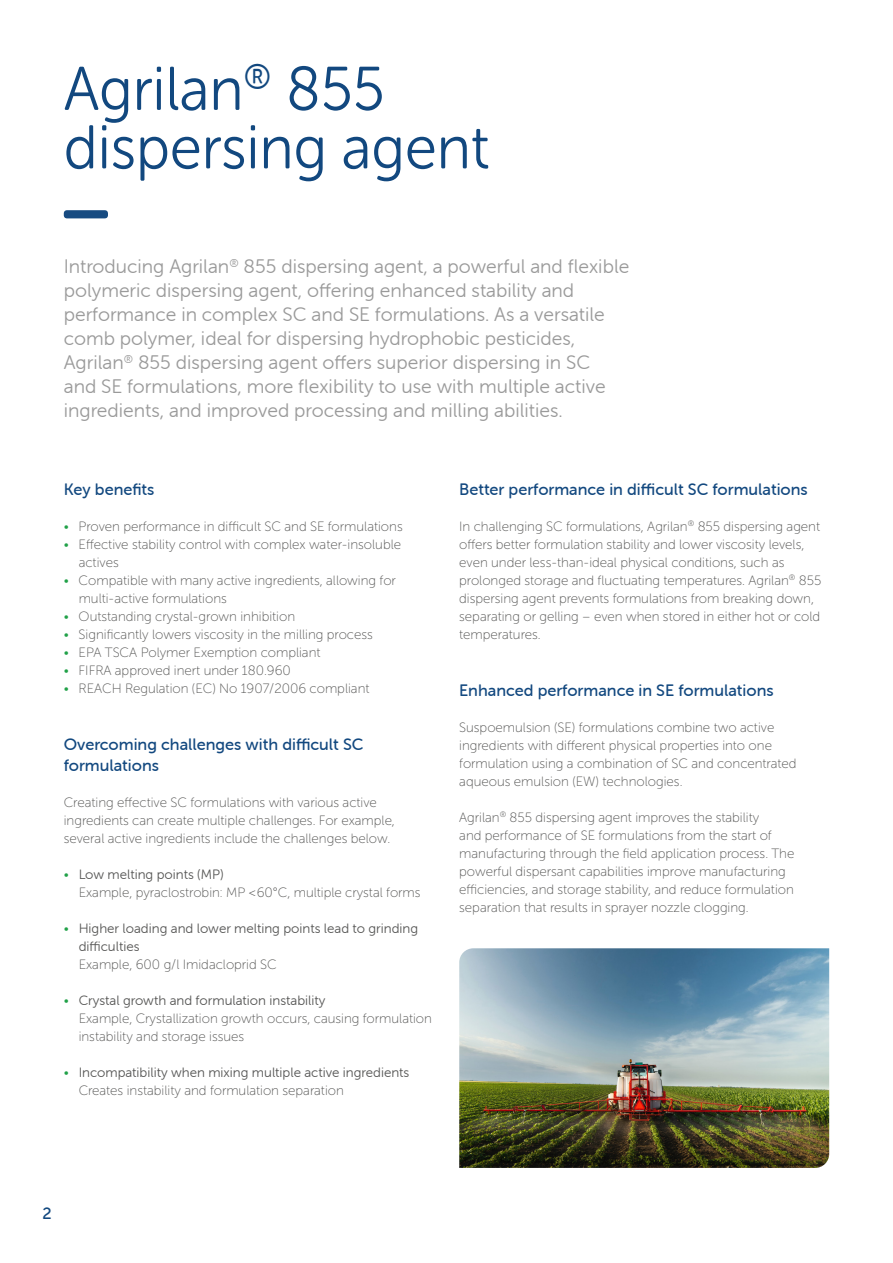
<style>
.page{position:relative;width:893px;height:1263px;background:#fff}
.page>*{position:absolute;margin:0;border:0;box-sizing:border-box;transform-origin:0 0}
._7_Copy_Page_Heading{font:61.5px/58.5px "Museo Sans Rounded 300";color:#12487f;scale:.95 1}
._3_Body_Copy_Intro{font:19.5px/24px "Museo Sans Rounded 300";color:#9a9a9a}
._12_Body_Subheading{font:16.5px/21px "Museo Sans Rounded 500";color:#12487f}
._11_Body_Copy{font:13.5px/18px "Museo Sans Rounded 100";color:#575756}
.t1{font:13.5px/18px "Museo Sans Rounded 300";color:#575756}
.s1{color:#21a148}
.s2{font-family:"Museo Sans Rounded 300"}
.s3{font-family:"Museo Sans Rounded 100";color:#21a148}
.s4{font-family:"Museo Sans Rounded 100"}
</style>
<div class="page">
<div style="left:64px;top:210px;width:44px;height:8px;background:#174b81;border-radius:3px"></div>
<img style="left:459px;top:948px;width:370px;height:220px">
<p class="_7_Copy_Page_Heading" style="left:64px;top:60px;width:449px">Agrilan<sup>®</sup> 855 dispersing agent</p>
<p class="_3_Body_Copy_Intro" style="left:64px;top:255px;width:567px">Introducing Agrilan<sup>®</sup> 855 dispersing agent, a powerful and flexible polymeric dispersing agent, offering enhanced stability and performance in complex SC and SE formulations. As a versatile comb polymer, ideal for dispersing hydrophobic pesticides, Agrilan<sup>®</sup> 855 dispersing agent offers superior dispersing in SC<br>and SE formulations, more flexibility to use with multiple active ingredients, and improved processing and milling abilities.</p>
<p class="_12_Body_Subheading" style="left:64px;top:478px;width:92px">Key benefits</p>
<p class="_11_Body_Copy" style="left:64px;top:517px;width:340px"><span class="s1">•</span> Proven performance in difficult SC and SE formulations</p>
<p class="_11_Body_Copy" style="left:79px;top:535px;width:324px;text-indent:-15px"><span class="s1">•</span> Effective stability control with complex water-insoluble actives</p>
<p class="_11_Body_Copy" style="left:79px;top:571px;width:319px;text-indent:-15px"><span class="s1">•</span> Compatible with many active ingredients, allowing for multi-active formulations</p>
<p class="_11_Body_Copy" style="left:64px;top:607px;width:233px"><span class="s1">•</span> Outstanding crystal-grown inhibition</p>
<p class="_11_Body_Copy" style="left:64px;top:625px;width:311px"><span class="s1">•</span> Significantly lowers viscosity in the milling process</p>
<p class="_11_Body_Copy" style="left:64px;top:643px;width:258px"><span class="s1">•</span> EPA TSCA Polymer Exemption compliant</p>
<p class="_11_Body_Copy" style="left:64px;top:661px;width:229px"><span class="s1">•</span> FIFRA approved inert under 180.960</p>
<p class="_11_Body_Copy" style="left:64px;top:679px;width:307px"><span class="s1">•</span> REACH Regulation (EC) No 1907/2006 compliant</p>
<p class="_12_Body_Subheading" style="left:64px;top:733px;width:301px">Overcoming challenges with difficult SC formulations</p>
<p class="_11_Body_Copy" style="left:64px;top:793px;width:333px">Creating effective SC formulations with various active ingredients can create multiple challenges. For example, several active ingredients include the challenges below.</p>
<p class="_11_Body_Copy" style="left:79px;top:865px;width:343px;text-indent:-15px"><span class="s1">•</span> <span class="s2">Low melting points (MP)<br></span>Example, pyraclostrobin: MP &lt;60°C, multiple crystal forms</p>
<p class="t1" style="left:79px;top:919px;width:341px;text-indent:-15px"><span class="s3">•</span> Higher loading and lower melting points lead to grinding difficulties<br><span class="s4">Example, 600 g/l Imidacloprid SC</span></p>
<p class="_11_Body_Copy" style="left:79px;top:991px;width:355px;text-indent:-15px"><span class="s1">•</span> <span class="s2">Crystal growth and formulation instability<br></span>Example, Crystallization growth occurs, causing formulation instability and storage issues</p>
<p class="t1" style="left:79px;top:1063px;width:332px;text-indent:-15px"><span class="s3">•</span> Incompatibility when mixing multiple active ingredients<br><span class="s4">Creates instability and formulation separation</span></p>
<p class="_12_Body_Subheading" style="left:459px;top:478px;width:350px">Better performance in difficult SC formulations</p>
<p class="_11_Body_Copy" style="left:459px;top:517px;width:364px">In challenging SC formulations, Agrilan<sup>®</sup> 855 dispersing agent offers better formulation stability and lower viscosity levels, even under less-than-ideal physical conditions, such as prolonged storage and fluctuating temperatures. Agrilan<sup>®</sup> 855 dispersing agent prevents formulations from breaking down, separating or gelling – even when stored in either hot or cold temperatures.</p>
<p class="_12_Body_Subheading" style="left:459px;top:679px;width:316px">Enhanced performance in SE formulations</p>
<p class="_11_Body_Copy" style="left:459px;top:718px;width:339px">Suspoemulsion (SE) formulations combine two active ingredients with different physical properties into one formulation using a combination of SC and concentrated aqueous emulsion (EW) technologies.</p>
<p class="_11_Body_Copy" style="left:459px;top:808px;width:337px">Agrilan<sup>®</sup> 855 dispersing agent improves the stability<br>and performance of SE formulations from the start of manufacturing through the field application process. The powerful dispersant capabilities improve manufacturing efficiencies, and storage stability, and reduce formulation separation that results in sprayer nozzle clogging.</p>
<p class="_12_Body_Subheading" style="left:43px;top:1203px;width:11px">2</p>
</div>
